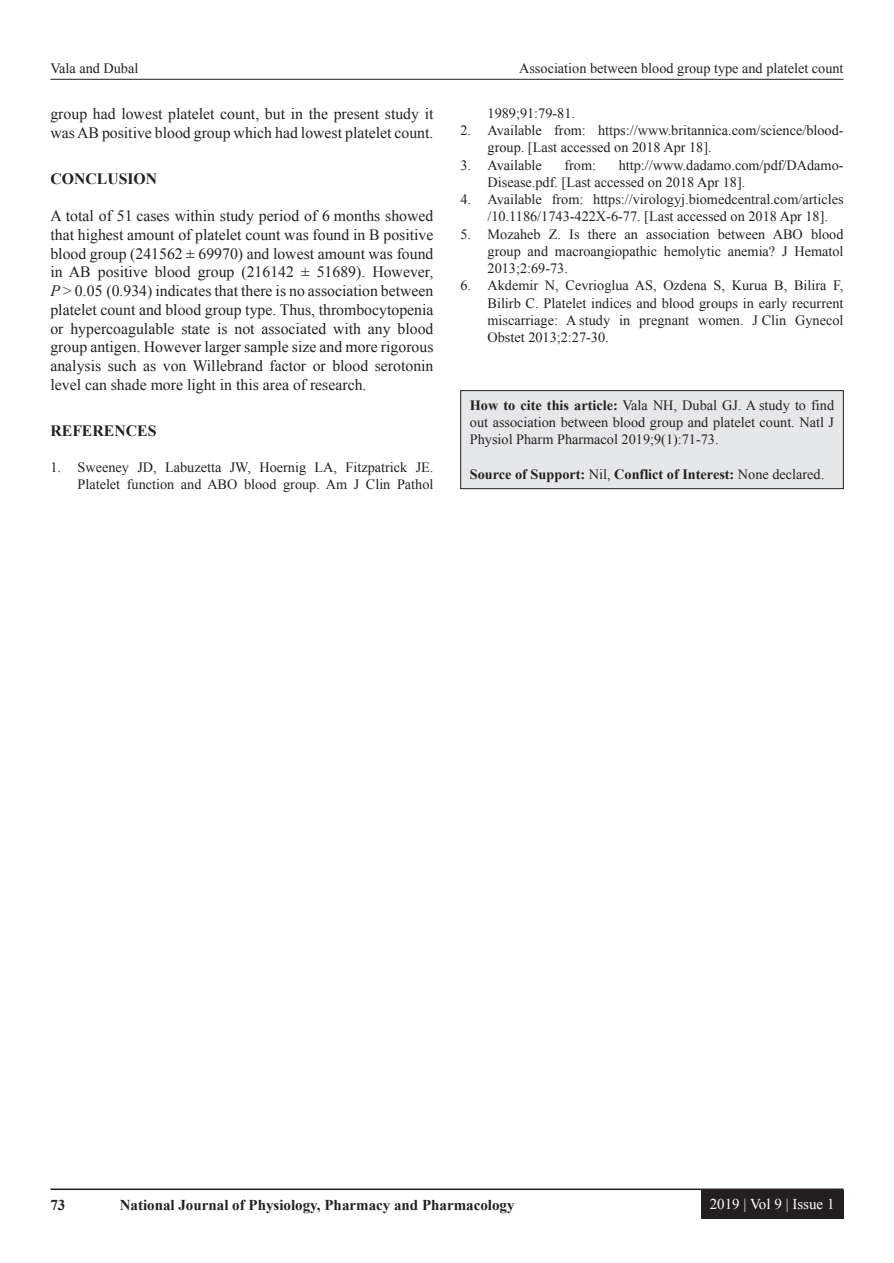
<style>
.page{position:relative;width:894px;height:1263px;background:#fff}
.page>*{position:absolute;margin:0;border:0;box-sizing:border-box;transform-origin:0 0}
.TX{font:15.75px/18.8px "Times New Roman";color:#231f20}
.t1{font:700 15.75px "Times New Roman";color:#231f20}
.RF{font:700 15px "Times New Roman";color:#231f20}
.RF_VOL{font:15px "Times New Roman";color:#fff}
.REF{font:14.25px/17.2px "Times New Roman";color:#231f20}
.HTC{font:14.25px/17.2px "Times New Roman";color:#231f20;text-align:justify}
.HTC-2{font:700 14.25px "Times New Roman";color:#231f20}
.s1{font-style:italic}
.s2{font-weight:700}
.s3{font-weight:400}
</style>
<div class="page">
<hr style="left:50px;top:79px;width:793px;height:1px;background:#231f20">
<hr style="left:50px;top:1188px;width:793px;height:2px;background:#231f20">
<div style="left:700px;top:1190px;width:143px;height:28px;background:#231f20"></div>
<div style="left:460px;top:390px;width:383px;height:98px;background:#e6e7e9"></div>
<div style="left:460px;top:390px;width:383px;height:99px;border:1px solid #231f20"></div>
<p class="REF" style="left:50px;top:59px;width:89px">Vala and Dubal</p>
<p class="REF" style="left:519px;top:59px;width:326px">Association between blood group type and platelet count</p>
<p class="TX" style="left:50px;top:104px;width:384px">group had lowest platelet count, but in the present study it was AB positive blood group which had lowest platelet count.</p>
<h1 class="t1" style="left:50px;top:168px;width:108px">CONCLUSION</h1>
<p class="TX" style="left:50px;top:206px;width:384px;text-align:justify">A total of 51 cases within study period of 6 months showed that highest amount of platelet count was found in B positive blood group (241562 ± 69970) and lowest amount was found in AB positive blood group (216142 ± 51689). However, <span class="s1">P</span> &gt; 0.05 (0.934) indicates that there is no association between platelet count and blood group type. Thus, thrombocytopenia or hypercoagulable state is not associated with any blood group antigen. However larger sample size and more rigorous analysis such as von Willebrand factor or blood serotonin level can shade more light in this area of research.</p>
<h1 class="t1" style="left:50px;top:420px;width:107px">REFERENCES</h1>
<p class="REF" style="left:50px;top:458px;width:384px;text-align:right">1. Sweeney JD, Labuzetta JW, Hoernig LA, Fitzpatrick JE.<br>Platelet function and ABO blood group. Am J Clin Pathol</p>
<p class="REF" style="left:487px;top:104px;width:89px">1989;91:79-81.</p>
<p class="REF" style="left:487px;top:122px;width:357px;text-indent:-27px">2. Available from: https://www.britannica.com/science/blood&shy;group. [Last accessed on 2018 Apr 18].</p>
<p class="REF" style="left:460px;top:156px;width:83px">3. Available</p>
<p class="REF" style="left:564px;top:156px;width:33px">from:</p>
<p class="REF" style="left:487px;top:156px;width:357px;text-indent:131px">http://www.dadamo.com/pdf/DAdamo-<br>Disease.pdf. [Last accessed on 2018 Apr 18].</p>
<p class="REF" style="left:487px;top:191px;width:357px;text-indent:-27px">4. Available from: https://virologyj.biomedcentral.com/articles /10.1186/1743-422X-6-77. [Last accessed on 2018 Apr 18].</p>
<p class="REF" style="left:487px;top:225px;width:357px;text-align:justify;text-indent:-27px">5. Mozaheb Z. Is there an association between ABO blood group and macroangiopathic hemolytic anemia? J Hematol 2013;2:69-73.</p>
<p class="REF" style="left:487px;top:277px;width:357px;text-align:justify;text-indent:-27px">6. Akdemir N, Cevrioglua AS, Ozdena S, Kurua B, Bilira F, Bilirb C. Platelet indices and blood groups in early recurrent miscarriage: A study in pregnant women. J Clin Gynecol Obstet 2013;2:27-30.</p>
<p class="HTC" style="left:469px;top:396px;width:365px"><span class="s2">How to cite this article:</span> Vala NH, Dubal GJ. A study to find out association between blood group and platelet count. Natl J Physiol Pharm Pharmacol 2019;9(1):71-73.</p>
<p class="HTC-2" style="left:469px;top:465px;width:356px">Source of Support: <span class="s3">Nil,</span> Conflict of Interest: <span class="s3">None declared.</span></p>
<p class="RF" style="left:50px;top:1194px;width:16px">73</p>
<p class="RF" style="left:120px;top:1194px;width:396px">National Journal of Physiology, Pharmacy and Pharmacology</p>
<p class="RF_VOL" style="left:709px;top:1194px;width:126px">2019 | Vol 9 | Issue 1</p>
</div>
